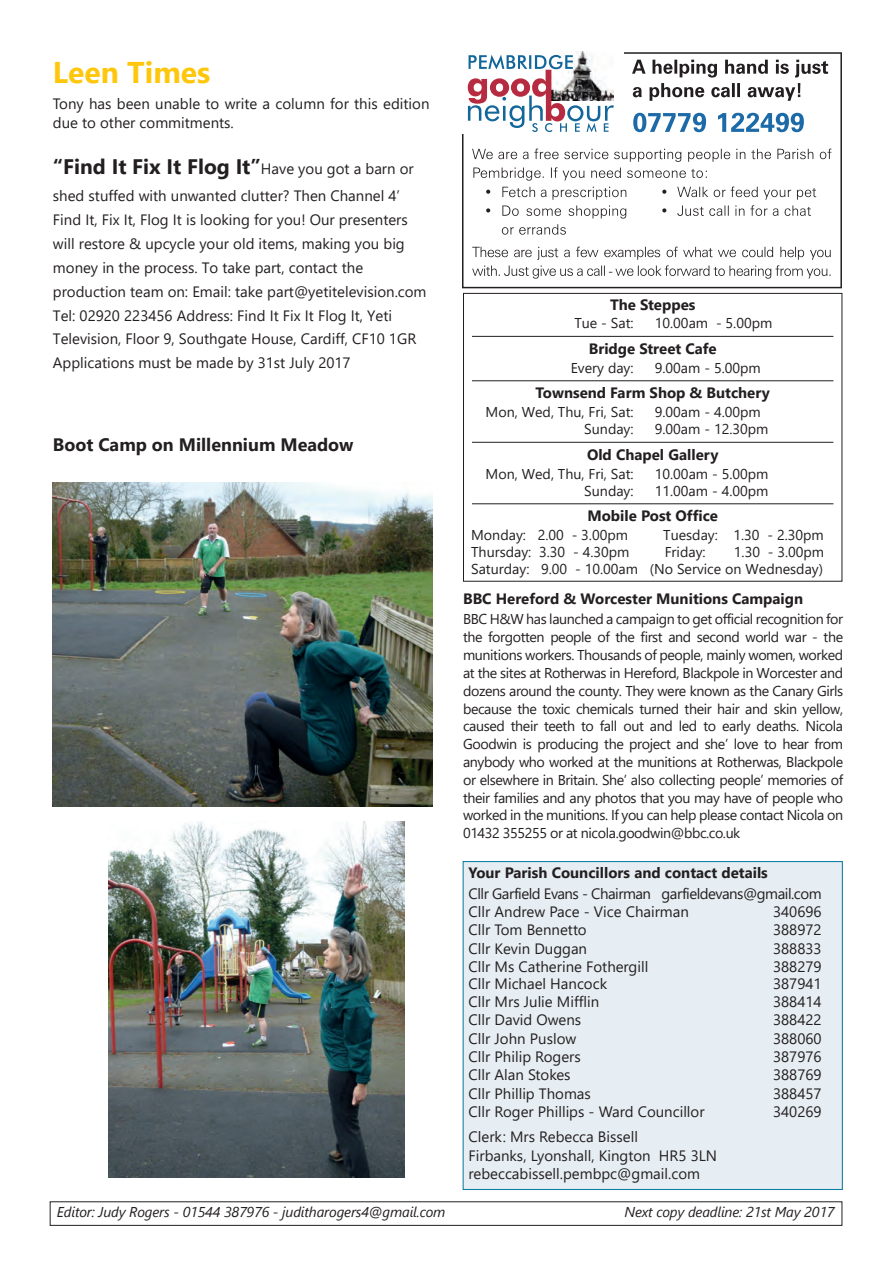
<style>
.page{position:relative;width:893px;height:1263px;background:#fff}
.page>*{position:absolute;margin:0;border:0;box-sizing:border-box;transform-origin:0 0}
.t1{font:700 30px "Segoe UI";color:#fec70c}
.t2{font:700 21px "Segoe UI";color:#231f20}
.t3{font:700 18px "Segoe UI";color:#231f20}
.t4{font:15px/24px "Segoe UI";color:#231f20}
.t5{font:700 15px "Segoe UI";color:#231f20}
.t6{font:15px/18.3px "Segoe UI";letter-spacing:-.03em;color:#231f20}
.t7{font:14.25px/17.9px "Segoe UI";color:#231f20;text-align:right}
.t8{font:italic 14.25px "Segoe UI";letter-spacing:-.01em;color:#231f20}
.s1{font-weight:400;font-size:15px}
</style>
<div class="page">
<div style="left:50px;top:1201px;width:792px;height:25px;border:1px solid #231f20"></div>
<div style="left:463px;top:293px;width:379px;height:289px;border:1px solid #231f20"></div>
<hr style="left:472px;top:336px;width:361px;height:1px;background:#231f20">
<hr style="left:472px;top:380px;width:361px;height:1px;background:#231f20">
<hr style="left:472px;top:442px;width:361px;height:1px;background:#231f20">
<hr style="left:472px;top:503px;width:361px;height:1px;background:#231f20">
<div style="left:463px;top:861px;width:379px;height:328px;background:#e7eef3"></div>
<div style="left:463px;top:861px;width:380px;height:329px;border:1px solid #00779e"></div>
<svg style="left:462px;top:52px;width:380px;height:236px"></svg>
<svg style="left:633px;top:113px;width:171px;height:19px"></svg>
<svg style="left:486px;top:190px;width:4px;height:4px"></svg>
<svg style="left:486px;top:208px;width:4px;height:4px"></svg>
<svg style="left:502px;top:187px;width:124px;height:48px"></svg>
<svg style="left:662px;top:190px;width:4px;height:4px"></svg>
<svg style="left:662px;top:208px;width:4px;height:4px"></svg>
<svg style="left:677px;top:187px;width:139px;height:29px"></svg>
<div style="left:458px;top:51px;width:165px;height:83px;background:#fff"></div>
<img style="left:555px;top:51px;width:35px;height:4px">
<svg style="left:468px;top:55px;width:146px;height:77px"></svg>
<img style="left:53px;top:483px;width:379px;height:324px">
<img style="left:108px;top:821px;width:297px;height:357px">
<h1 class="t1" style="left:53px;top:62px;width:159px">Leen Times</h1>
<p class="t4" style="left:53px;top:96px;width:378px;line-height:18.8px">Tony has been unable to write a column for this edition due to other commitments.</p>
<h2 class="t2" style="left:53px;top:158px;width:362px">“Find It Fix It Flog It”<span class="s1">Have you got a barn or</span></h2>
<p class="t4" style="left:53px;top:185px;width:375px">shed stuffed with unwanted clutter? Then Channel 4’ Find It, Fix It, Flog It is looking for you! Our presenters will restore &amp; upcycle your old items, making you big money in the process. To take part, contact the production team on: Email: take part@yetitelevision.com Tel: 02920 223456 Address: Find It Fix It Flog It, Yeti Television, Floor 9, Southgate House, Cardiff, CF10 1GR Applications must be made by 31st July 2017</p>
<p class="t3" style="left:53px;top:438px;width:302px">Boot Camp on Millennium Meadow</p>
<p class="t5" style="left:610px;top:299px;width:87px">The Steppes</p>
<p class="t7" style="left:574px;top:316px;width:61px">Tue - Sat:</p>
<p class="t7" style="left:655px;top:316px;width:119px">10.00am - 5.00pm</p>
<p class="t5" style="left:589px;top:343px;width:129px">Bridge Street Cafe</p>
<p class="t7" style="left:571px;top:360px;width:64px">Every day:</p>
<p class="t7" style="left:655px;top:360px;width:107px">9.00am - 5.00pm</p>
<p class="t5" style="left:535px;top:387px;width:236px">Townsend Farm Shop &amp; Butchery</p>
<p class="t7" style="left:486px;top:404px;width:149px">Mon, Wed, Thu, Fri, Sat:</p>
<p class="t7" style="left:655px;top:404px;width:107px">9.00am - 4.00pm</p>
<p class="t7" style="left:584px;top:422px;width:51px">Sunday:</p>
<p class="t7" style="left:655px;top:422px;width:115px">9.00am - 12.30pm</p>
<p class="t5" style="left:587px;top:449px;width:133px">Old Chapel Gallery</p>
<p class="t7" style="left:486px;top:466px;width:149px">Mon, Wed, Thu, Fri, Sat:</p>
<p class="t7" style="left:655px;top:466px;width:115px">10.00am - 5.00pm</p>
<p class="t7" style="left:584px;top:483px;width:51px">Sunday:</p>
<p class="t7" style="left:655px;top:483px;width:115px">11.00am - 4.00pm</p>
<p class="t5" style="left:587px;top:510px;width:132px">Mobile Post Office</p>
<p class="t7" style="left:471px;top:527px;width:158px">Monday: 2.00 - 3.00pm</p>
<p class="t7" style="left:663px;top:527px;width:162px">Tuesday: 1.30 - 2.30pm</p>
<p class="t7" style="left:471px;top:545px;width:160px">Thursday: 3.30 - 4.30pm</p>
<p class="t7" style="left:665px;top:545px;width:42px">Friday:</p>
<p class="t7" style="left:471px;top:545px;width:355px;line-height:17.1px">1.30 - 3.00pm<br>Saturday: 9.00 - 10.00am (No Service on Wednesday)</p>
<p class="t5" style="left:463px;top:593px;width:342px">BBC Hereford &amp; Worcester Munitions Campaign</p>
<p class="t7" style="left:463px;top:612px;width:382px;text-align:justify">BBC H&amp;W has launched a campaign to get official recognition for the forgotten people of the first and second world war - the munitions workers. Thousands of people, mainly women, worked at the sites at Rotherwas in Hereford, Blackpole in Worcester and dozens around the county. They were known as the Canary Girls because the toxic chemicals turned their hair and skin yellow, caused their teeth to fall out and led to early deaths. Nicola Goodwin is producing the project and she’ love to hear from anybody who worked at the munitions at Rotherwas, Blackpole or elsewhere in Britain. She’ also collecting people’ memories of their families and any photos that you may have of people who worked in the munitions. If you can help please contact Nicola on 01432 355255 or at nicola.goodwin@bbc.co.uk</p>
<p class="t5" style="left:469px;top:867px;width:301px">Your Parish Councillors and contact details</p>
<p class="t6" style="left:469px;top:886px;width:354px">Cllr Garfield Evans - Chairman garfieldevans@gmail.com<br>Cllr Andrew Pace - Vice Chairman</p>
<p class="t4" style="left:773px;top:901px;width:50px">340696</p>
<p class="t4" style="left:469px;top:919px;width:120px">Cllr Tom Bennetto</p>
<p class="t4" style="left:773px;top:919px;width:50px">388972</p>
<p class="t4" style="left:469px;top:938px;width:120px">Cllr Kevin Duggan</p>
<p class="t4" style="left:773px;top:938px;width:50px">388833</p>
<p class="t4" style="left:469px;top:956px;width:181px">Cllr Ms Catherine Fothergill</p>
<p class="t4" style="left:773px;top:956px;width:50px">388279</p>
<p class="t4" style="left:469px;top:973px;width:140px">Cllr Michael Hancock</p>
<p class="t4" style="left:773px;top:973px;width:50px">387941</p>
<p class="t4" style="left:469px;top:991px;width:132px">Cllr Mrs Julie Mifflin</p>
<p class="t4" style="left:773px;top:991px;width:50px">388414</p>
<p class="t4" style="left:469px;top:1009px;width:114px">Cllr David Owens</p>
<p class="t4" style="left:773px;top:1009px;width:50px">388422</p>
<p class="t4" style="left:469px;top:1028px;width:109px">Cllr John Puslow</p>
<p class="t4" style="left:773px;top:1028px;width:50px">388060</p>
<p class="t4" style="left:469px;top:1046px;width:114px">Cllr Philip Rogers</p>
<p class="t4" style="left:773px;top:1046px;width:50px">387976</p>
<p class="t4" style="left:469px;top:1064px;width:104px">Cllr Alan Stokes</p>
<p class="t4" style="left:773px;top:1064px;width:50px">388769</p>
<p class="t4" style="left:469px;top:1083px;width:124px">Cllr Phillip Thomas</p>
<p class="t4" style="left:773px;top:1083px;width:50px">388457</p>
<p class="t4" style="left:469px;top:1101px;width:237px">Cllr Roger Phillips - Ward Councillor</p>
<p class="t4" style="left:773px;top:1101px;width:50px">340269</p>
<p class="t4" style="left:469px;top:1129px;width:250px;line-height:18.3px">Clerk: Mrs Rebecca Bissell<br>Firbanks, Lyonshall, Kington HR5 3LN rebeccabissell.pembpc@gmail.com</p>
<p class="t8" style="left:57px;top:1207px;width:390px">Editor: Judy Rogers - 01544 387976 - juditharogers4@gmail.com</p>
<p class="t8" style="left:624px;top:1207px;width:212px">Next copy deadline: 21st May 2017</p>
</div>
